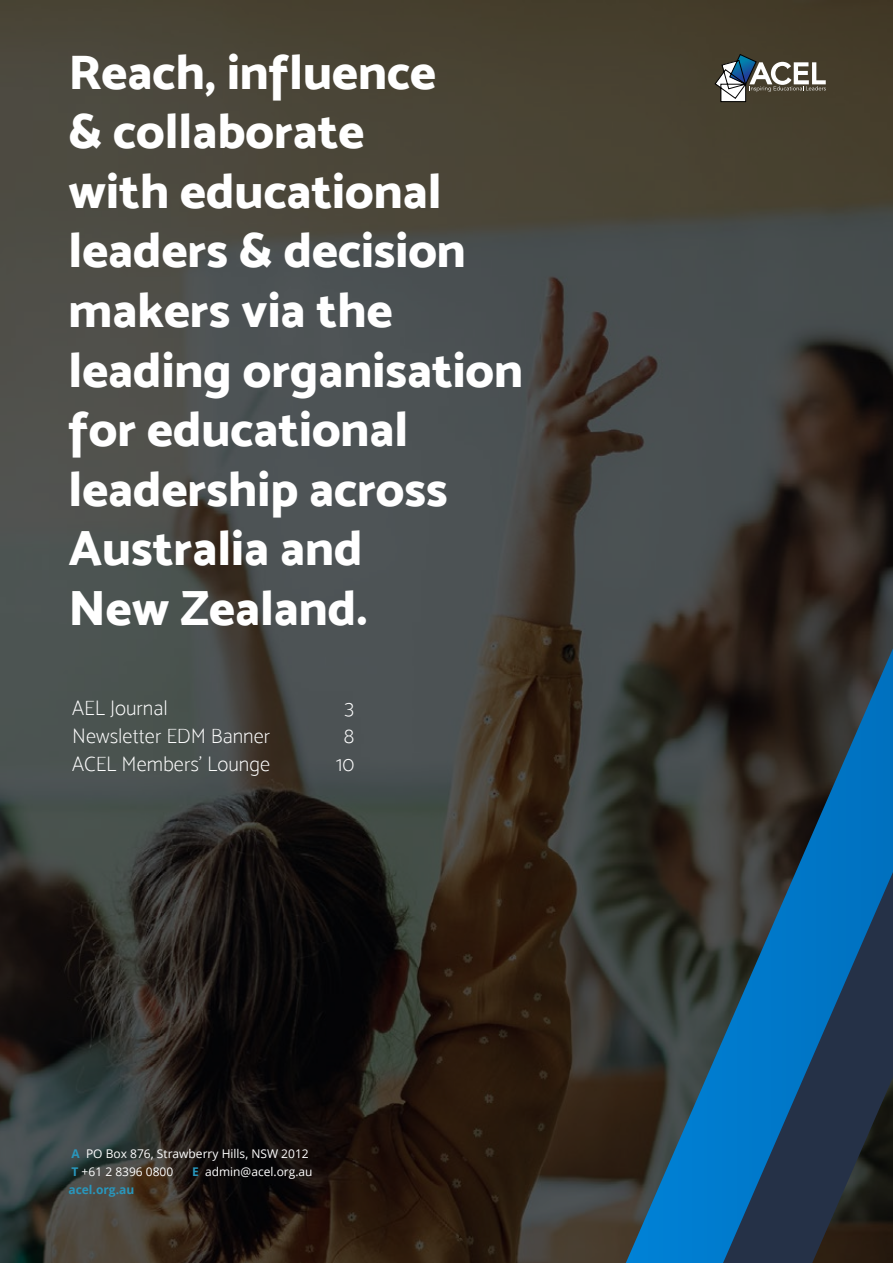
<style>
.page{position:relative;width:893px;height:1263px;background:#fff}
.page>*{position:absolute;margin:0;border:0;box-sizing:border-box;transform-origin:0 0}
.t1{font:49.35px/59.6px "Mosk Extra Bold 800";color:#fff}
.t2{font:21px "Mosk Thin 100";color:#fff}
.t3{font:12px/18px "Open Sans";color:#fff}
.t4{font:700 12px "Open Sans";color:#2996bc}
.s1{font-weight:700;color:#2996bc}
</style>
<div class="page">
<img style="left:0;top:0;width:893px;height:1263px">
<svg style="left:626px;top:648px;width:267px;height:615px;background:#20445c"></svg>
<svg style="left:714px;top:53px;width:112px;height:49px"></svg>
<p class="t1" style="left:68px;top:41px;width:456px">Reach, influence<br>&amp; collaborate<br>with educational leaders &amp; decision makers via the leading organisation for educational leadership across<br>Australia and<br>New Zealand.</p>
<p class="t2" style="left:72px;top:696px;width:97px">AEL Journal</p>
<p class="t2" style="left:345px;top:696px;width:11px">3</p>
<p class="t2" style="left:72px;top:724px;width:199px">Newsletter EDM Banner</p>
<p class="t2" style="left:344px;top:724px;width:12px">8</p>
<p class="t2" style="left:72px;top:752px;width:199px">ACEL Members’ Lounge</p>
<p class="t2" style="left:336px;top:752px;width:20px">10</p>
<p class="t3" style="left:72px;top:1144px;width:239px"><span class="s1">A</span> PO Box 876, Strawberry Hills, NSW 2012<br><span class="s1">T</span> +61 2 8396 0800</p>
<p class="t3" style="left:192px;top:1162px;width:122px"><span class="s1">E</span> admin@acel.org.au</p>
<p class="t4" style="left:68px;top:1181px;width:67px">acel.org.au</p>
</div>
